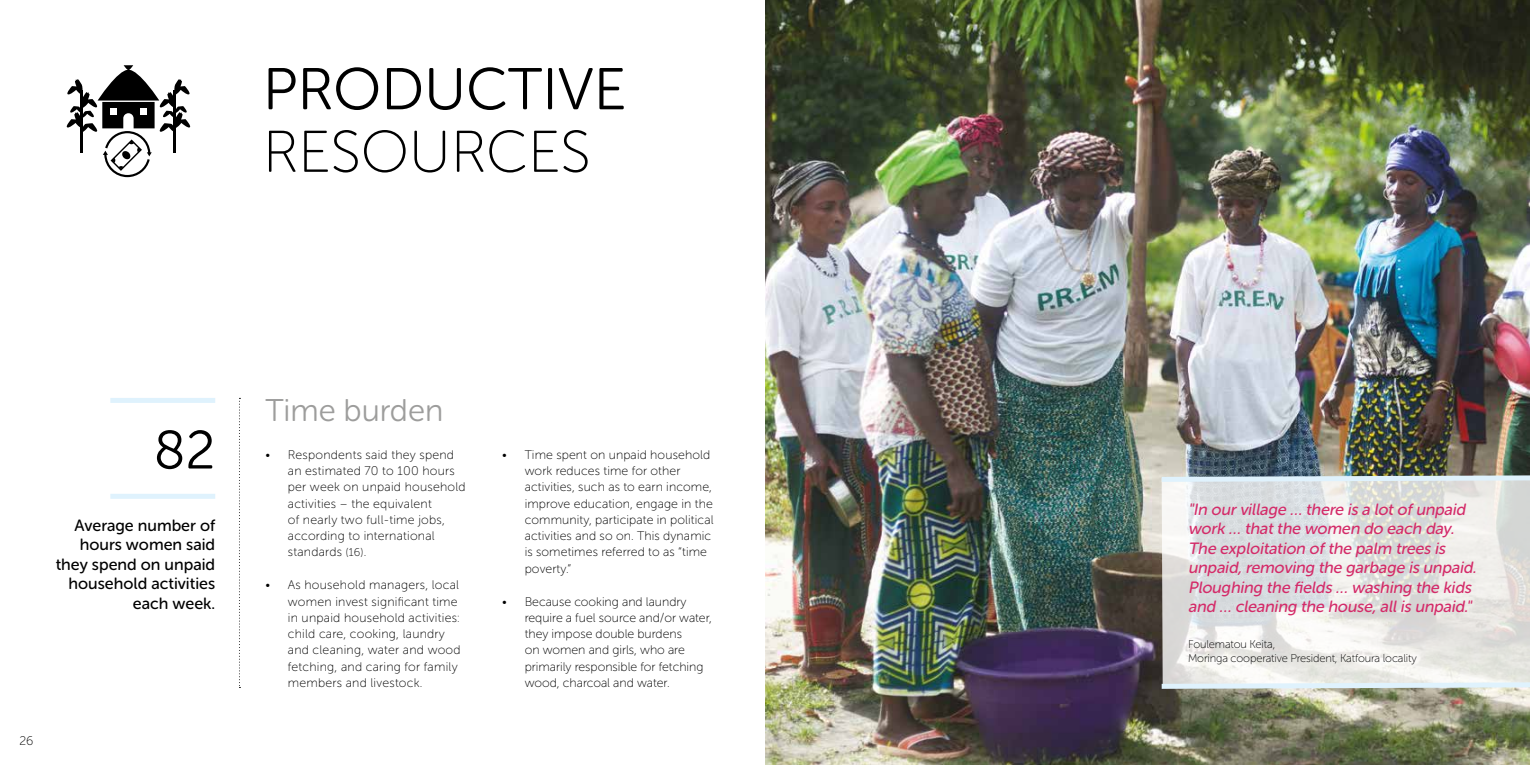
<style>
.page{position:relative;width:1530px;height:765px;background:#fff}
.page>*{position:absolute;margin:0;border:0;box-sizing:border-box;transform-origin:0 0}
.t1{font:58.75px "Museo Sans Rounded 300";color:#000}
.t2{font:58.75px "Museo Sans Rounded 100";color:#000}
.t3{font:53.75px "Museo Sans Rounded 300";color:#000}
.t4{font:31.25px "Museo Sans Rounded 300";color:#9d9d9c}
.t5{font:italic 16.25px/19.5px "Museo Sans Rounded 500";color:#d42b69}
.t6{font:16.25px/19.5px "Museo Sans Rounded 500";color:#000;text-align:right}
.t7{font:12.5px/16.2px "Museo Sans Rounded 100";letter-spacing:.01em;color:#000}
.t8{font:11.25px/13.5px "Museo Sans Rounded 100";letter-spacing:-.01em;color:#000}
.s1{font-size:11.25px}
</style>
<div class="page">
<svg style="left:66px;top:65px;width:125px;height:112px"></svg>
<svg style="left:239px;top:398px;width:1px;height:290px"></svg>
<div style="left:110px;top:398px;width:105px;height:5px;background:#dff2fd"></div>
<div style="left:110px;top:494px;width:105px;height:5px;background:#dff2fd"></div>
<img style="left:765px;top:0;width:765px;height:765px">
<svg style="left:1162px;top:484px;width:368px;height:196px"></svg>
<svg style="left:1157px;top:680px;width:373px;height:11px;background:#d4dcda"></svg>
<img style="left:1157px;top:473px;width:373px;height:11px">
<h1 class="t1" style="left:263px;top:57px;width:365px">PRODUCTIVE</h1>
<h1 class="t2" style="left:263px;top:120px;width:329px">RESOURCES</h1>
<h2 class="t3" style="left:154px;top:421px;width:63px">82</h2>
<h3 class="t6" style="left:56px;top:515px;width:161px">Average number of hours women said they spend on unpaid household activities each week.</h3>
<p class="t7" style="left:19px;top:733px;width:15px">26</p>
<h3 class="t4" style="left:265px;top:394px;width:180px">Time burden</h3>
<p class="t7" style="left:288px;top:447px;width:179px;text-indent:-22px">• Respondents said they spend an estimated 70 to 100 hours per week on unpaid household activities – the equivalent<br>of nearly two full-time jobs, according to international standards <span class="s1">(16)</span>.</p>
<p class="t7" style="left:288px;top:577px;width:174px;text-indent:-22px">• As household managers, local women invest significant time in unpaid household activities: child care, cooking, laundry and cleaning, water and wood fetching, and caring for family members and livestock.</p>
<p class="t7" style="left:525px;top:447px;width:190px;text-indent:-22px">• Time spent on unpaid household work reduces time for other activities, such as to earn income, improve education, engage in the community, participate in political activities and so on. This dynamic is sometimes referred to as “time poverty.”</p>
<p class="t7" style="left:525px;top:593px;width:189px;text-indent:-22px">• Because cooking and laundry require a fuel source and/or water, they impose double burdens<br>on women and girls, who are primarily responsible for fetching wood, charcoal and water.</p>
<h3 class="t5" style="left:1188px;top:499px;width:293px">"In ourvillage … there is a lotofunpaid work … thatthe women do each day.<br>The exploitation ofthe palm trees is unpaid,removing the garbage is unpaid.<br>Ploughing the fields … washing the kids and … cleaning the house,allis unpaid."</h3>
<p class="t8" style="left:1188px;top:638px;width:230px">Foulematou Keita,<br>Moringa cooperative President, Katfoura locality</p>
</div>
